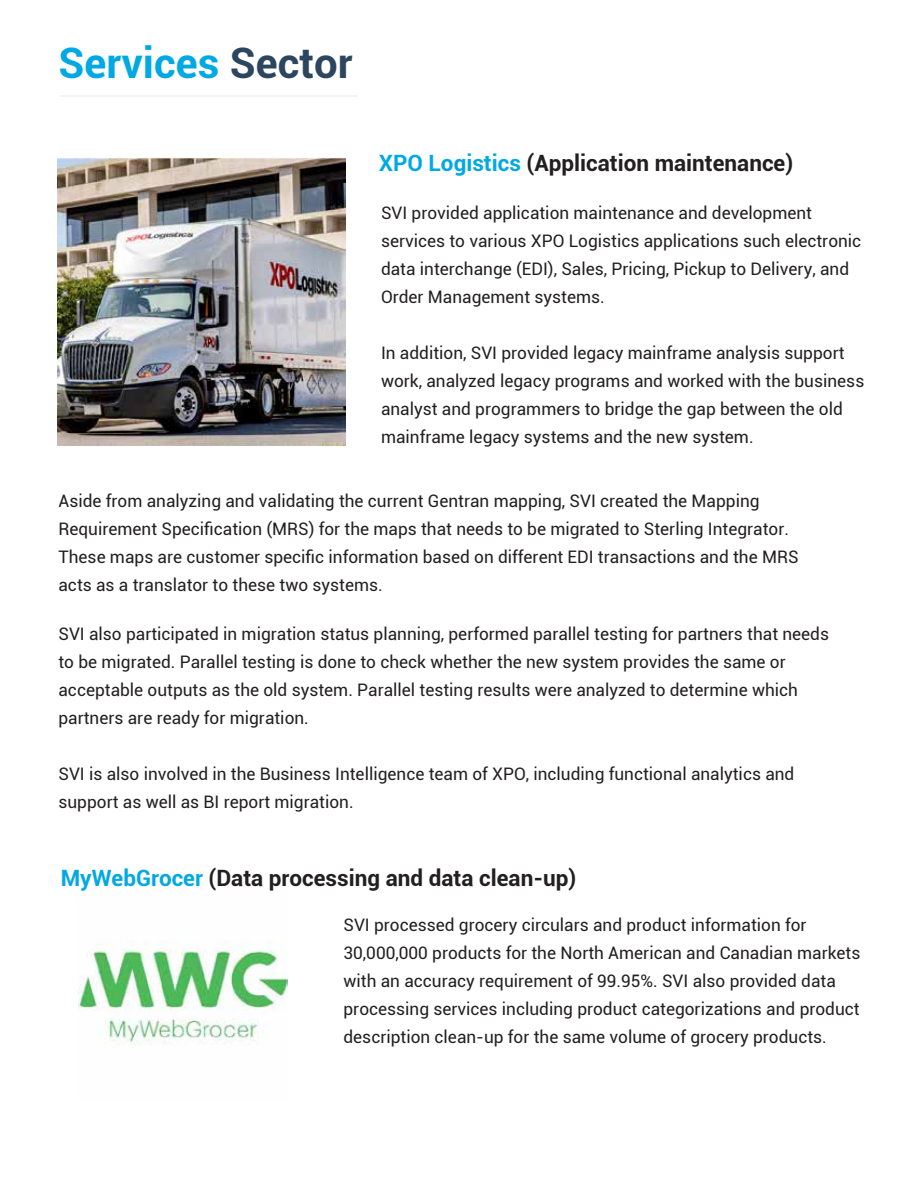
<style>
.page{position:relative;width:918px;height:1188px;background:#fff}
.page>*{position:absolute;margin:0;border:0;box-sizing:border-box;transform-origin:0 0}
.t1{font:700 42px "Roboto";color:#00a9e4}
.t2{font:700 22.5px "Roboto";color:#221f20}
.t3{font:17.25px/28px "Roboto";color:#221f20}
.s1{color:#2d465f}
.s2{color:#00a9e4}
</style>
<div class="page">
<img style="left:78px;top:941px;width:210px;height:104px">
<hr style="left:60px;top:95px;width:298px;height:2px;background:#f0f0f1">
<img style="left:57px;top:157px;width:289px;height:288px">
<h1 class="t1" style="left:58px;top:33px;width:296px">Services <span class="s1">Sector</span></h1>
<h2 class="t2" style="left:379px;top:147px;width:416px"><span class="s2">XPO Logistics</span> (Application maintenance)</h2>
<p class="t3" style="left:381px;top:198px;width:482px">SVI provided application maintenance and development services to various XPO Logistics applications such electronic data interchange (EDI), Sales, Pricing, Pickup to Delivery, and Order Management systems.</p>
<p class="t3" style="left:381px;top:338px;width:485px">In addition, SVI provided legacy mainframe analysis support work, analyzed legacy programs and worked with the business analyst and programmers to bridge the gap between the old mainframe legacy systems and the new system.</p>
<p class="t3" style="left:58px;top:486px;width:742px">Aside from analyzing and validating the current Gentran mapping, SVI created the Mapping Requirement Specification (MRS) for the maps that needs to be migrated to Sterling Integrator.<br>These maps are customer specific information based on different EDI transactions and the MRS acts as a translator to these two systems.</p>
<p class="t3" style="left:58px;top:619px;width:772px">SVI also participated in migration status planning, performed parallel testing for partners that needs to be migrated. Parallel testing is done to check whether the new system provides the same or acceptable outputs as the old system. Parallel testing results were analyzed to determine which partners are ready for migration.</p>
<p class="t3" style="left:58px;top:759px;width:737px">SVI is also involved in the Business Intelligence team of XPO, including functional analytics and support as well as BI report migration.</p>
<h2 class="t2" style="left:61px;top:863px;width:517px"><span class="s2">MyWebGrocer</span> (Data processing and data clean-up)</h2>
<p class="t3" style="left:344px;top:910px;width:518px">SVI processed grocery circulars and product information for 30,000,000 products for the North American and Canadian markets with an accuracy requirement of 99.95%. SVI also provided data processing services including product categorizations and product description clean-up for the same volume of grocery products.</p>
</div>
